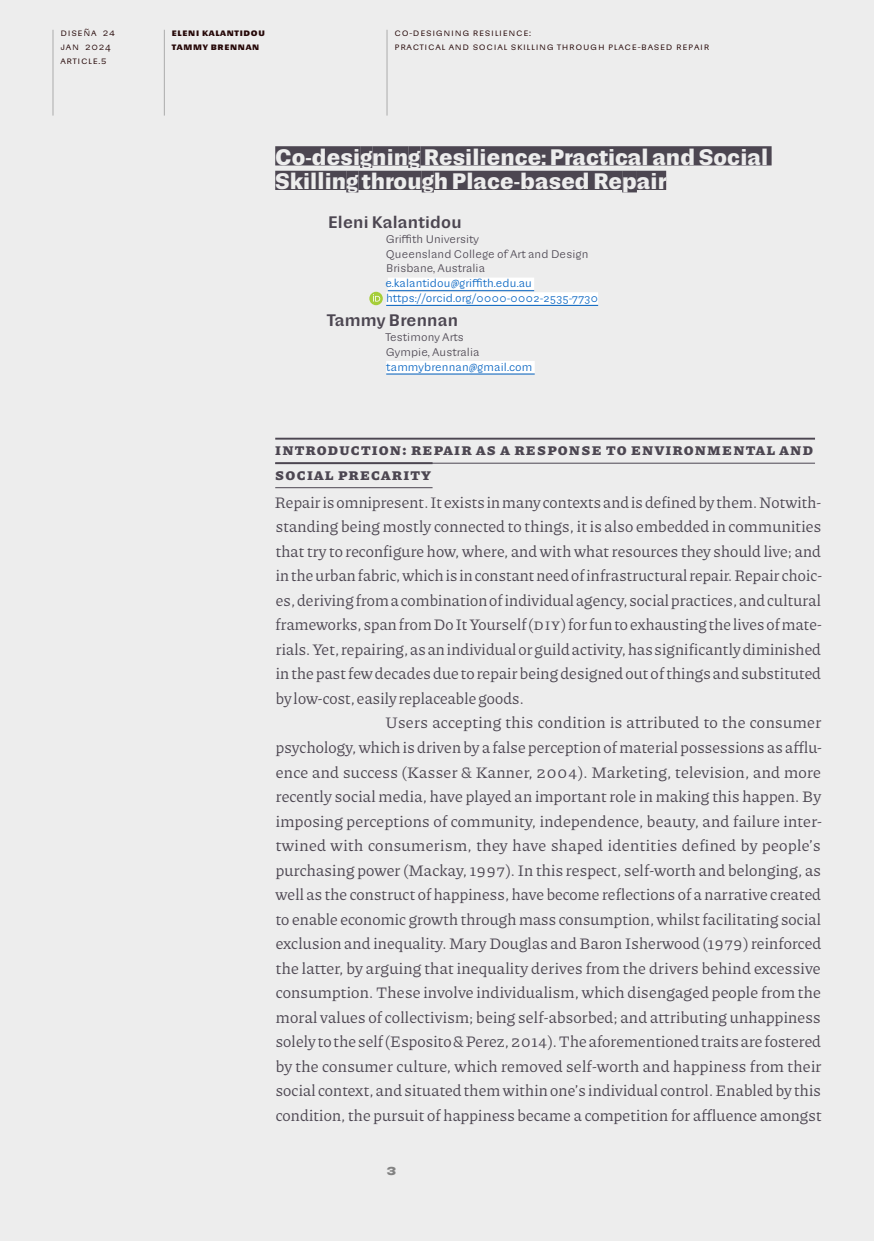
<style>
.page{position:relative;width:874px;height:1241px;background:#fff}
.page>*{position:absolute;margin:0;border:0;box-sizing:border-box;transform-origin:0 0}
.t1{font:700 21px/24.5px "Sudamerican Grotesk";letter-spacing:.005em;color:#ededed}
.t2{font:16.1px "Piazzolla";letter-spacing:.01em;color:#4c4651}
.t3{font:800 16.1px/24.5px "Piazzolla";letter-spacing:.075em;color:#4c4651}
.t4{font:500 15.75px "Sudamerican Grotesk";letter-spacing:.015em;color:#4c4651}
.t5{font:700 14px "Sudamerican Grotesk";color:#828282}
.t6{font:10.5px/14.7px "Sudamerican Grotesk";letter-spacing:.01em;color:#4c4651}
.t7{font:10.5px/14.7px "Sudamerican Grotesk";letter-spacing:.01em;color:#0563c1}
.t8{font:9.62px/14px "Sudamerican Grotesk";letter-spacing:.07em;color:#260808}
.t9{font:700 9.62px/14px "Sudamerican Grotesk";letter-spacing:.07em;color:#260808}
</style>
<div class="page">
<div style="left:0;top:0;width:873px;height:1240px;background:#ededed"></div>
<hr style="left:52px;top:30px;width:1px;height:85px;background:#ababab">
<hr style="left:164px;top:30px;width:1px;height:85px;background:#ababab">
<hr style="left:386px;top:30px;width:1px;height:85px;background:#ababab">
<div style="left:275px;top:146px;width:85px;height:19px;background:#4c4651"></div>
<div style="left:360px;top:146px;width:12px;height:22px;background:#4c4651"></div>
<div style="left:372px;top:146px;width:36px;height:19px;background:#4c4651"></div>
<div style="left:408px;top:146px;width:12px;height:22px;background:#4c4651"></div>
<div style="left:420px;top:146px;width:351px;height:19px;background:#4c4651"></div>
<div style="left:275px;top:171px;width:71px;height:19px;background:#4c4651"></div>
<div style="left:346px;top:171px;width:12px;height:21px;background:#4c4651"></div>
<div style="left:358px;top:171px;width:63px;height:19px;background:#4c4651"></div>
<div style="left:421px;top:171px;width:12px;height:21px;background:#4c4651"></div>
<div style="left:433px;top:171px;width:189px;height:19px;background:#4c4651"></div>
<div style="left:622px;top:171px;width:14px;height:21px;background:#4c4651"></div>
<div style="left:636px;top:171px;width:29px;height:19px;background:#4c4651"></div>
<div style="left:387px;top:277px;width:147px;height:13px;background:#fff"></div>
<div style="left:386px;top:292px;width:212px;height:12px;background:#fff"></div>
<div style="left:386px;top:361px;width:148px;height:12px;background:#fff"></div>
<hr style="left:275px;top:463px;width:539px;height:1px;background:#4c4651">
<hr style="left:275px;top:487px;width:157px;height:1px;background:#4c4651">
<hr style="left:387px;top:290px;width:147px;height:1px;background:#0563c1">
<hr style="left:386px;top:305px;width:212px;height:1px;background:#0563c1">
<hr style="left:386px;top:374px;width:148px;height:1px;background:#0563c1">
<hr style="left:275px;top:437px;width:539px;height:2px;background:#4c4651">
<hr style="left:275px;top:462px;width:157px;height:2px;background:#4c4651">
<svg style="left:369px;top:292px;width:13px;height:13px"></svg>
<svg style="left:373px;top:294px;width:7px;height:7px"></svg>
<p class="t8" style="left:60px;top:25px;width:56px">Diseña 24 jan 2024 article.5</p>
<p class="t9" style="left:172px;top:25px;width:94px">Eleni Kalantidou<br>Tammy Brennan</p>
<p class="t8" style="left:394px;top:25px;width:315px">Co-designing Resilience:<br>Practical and Social Skilling through Place-based Repair</p>
<h1 class="t1" style="left:275px;top:144px;width:494px">Co-designing Resilience: Practical and Social<br>Skilling through Place-based Repair</h1>
<p class="t4" style="left:328px;top:210px;width:135px">Eleni Kalantidou</p>
<p class="t6" style="left:385px;top:232px;width:204px">Griffith University<br>Queensland College of Art and Design<br>Brisbane, Australia</p>
<p class="t7" style="left:385px;top:276px;width:214px">e.kalantidou@griffith.edu.au https://orcid.org/0000-0002-2535-7730</p>
<p class="t4" style="left:327px;top:308px;width:132px">Tammy Brennan</p>
<p class="t6" style="left:385px;top:330px;width:96px">Testimony Arts<br>Gympie, Australia</p>
<p class="t7" style="left:386px;top:359px;width:148px">tammybrennan@gmail.com</p>
<p class="t3" style="left:275px;top:436px;width:539px">Introduction: Repair as a Response to Environmental and<br>Social Precarity</p>
<p class="t2" style="left:275px;top:492px;width:547px">Repair is omnipresent. It exists in many contexts and is defined by them. Notwith-</p>
<p class="t2" style="left:275px;top:516px;width:546px">standing being mostly connected to things, it is also embedded in communities</p>
<p class="t2" style="left:275px;top:541px;width:546px">that try to reconfigure how, where, and with what resources they should live; and</p>
<p class="t2" style="left:275px;top:565px;width:547px">in the urban fabric, which is in constant need of infrastructural repair. Repair choic-</p>
<p class="t2" style="left:275px;top:590px;width:546px">es, deriving from a combination of individual agency, social practices, and cultural</p>
<p class="t2" style="left:275px;top:614px;width:547px">frameworks, span from Do It Yourself (DIY) for fun to exhausting the lives of mate-</p>
<p class="t2" style="left:275px;top:639px;width:546px">rials. Yet, repairing, as an individual or guild activity, has significantly diminished</p>
<p class="t2" style="left:275px;top:663px;width:546px">in the past few decades due to repair being designed out of things and substituted</p>
<p class="t2" style="left:275px;top:688px;width:249px">by low-cost, easily replaceable goods.</p>
<p class="t2" style="left:385px;top:712px;width:437px">Users accepting this condition is attributed to the consumer</p>
<p class="t2" style="left:275px;top:737px;width:547px">psychology, which is driven by a false perception of material possessions as afflu-</p>
<p class="t2" style="left:275px;top:761px;width:546px">ence and success (Kasser &amp; Kanner, 2004). Marketing, television, and more</p>
<p class="t2" style="left:275px;top:786px;width:547px">recently social media, have played an important role in making this happen. By</p>
<p class="t2" style="left:275px;top:810px;width:547px">imposing perceptions of community, independence, beauty, and failure inter-</p>
<p class="t2" style="left:275px;top:835px;width:546px">twined with consumerism, they have shaped identities defined by people’s</p>
<p class="t2" style="left:275px;top:859px;width:546px">purchasing power (Mackay, 1997). In this respect, self-worth and belonging, as</p>
<p class="t2" style="left:275px;top:884px;width:546px">well as the construct of happiness, have become reflections of a narrative created</p>
<p class="t2" style="left:275px;top:908px;width:546px">to enable economic growth through mass consumption, whilst facilitating social</p>
<p class="t2" style="left:275px;top:933px;width:546px">exclusion and inequality. Mary Douglas and Baron Isherwood (1979) reinforced</p>
<p class="t2" style="left:275px;top:957px;width:546px">the latter, by arguing that inequality derives from the drivers behind excessive</p>
<p class="t2" style="left:275px;top:982px;width:546px">consumption. These involve individualism, which disengaged people from the</p>
<p class="t2" style="left:275px;top:1006px;width:546px">moral values of collectivism; being self-absorbed; and attributing unhappiness</p>
<p class="t2" style="left:275px;top:1031px;width:546px">solely to the self (Esposito &amp; Perez, 2014). The aforementioned traits are fostered</p>
<p class="t2" style="left:275px;top:1055px;width:547px">by the consumer culture, which removed self-worth and happiness from their</p>
<p class="t2" style="left:275px;top:1080px;width:546px">social context, and situated them within one’s individual control. Enabled by this</p>
<p class="t2" style="left:275px;top:1104px;width:547px">condition, the pursuit of happiness became a competition for affluence amongst</p>
<p class="t5" style="left:386px;top:1158px;width:12px">3</p>
</div>
